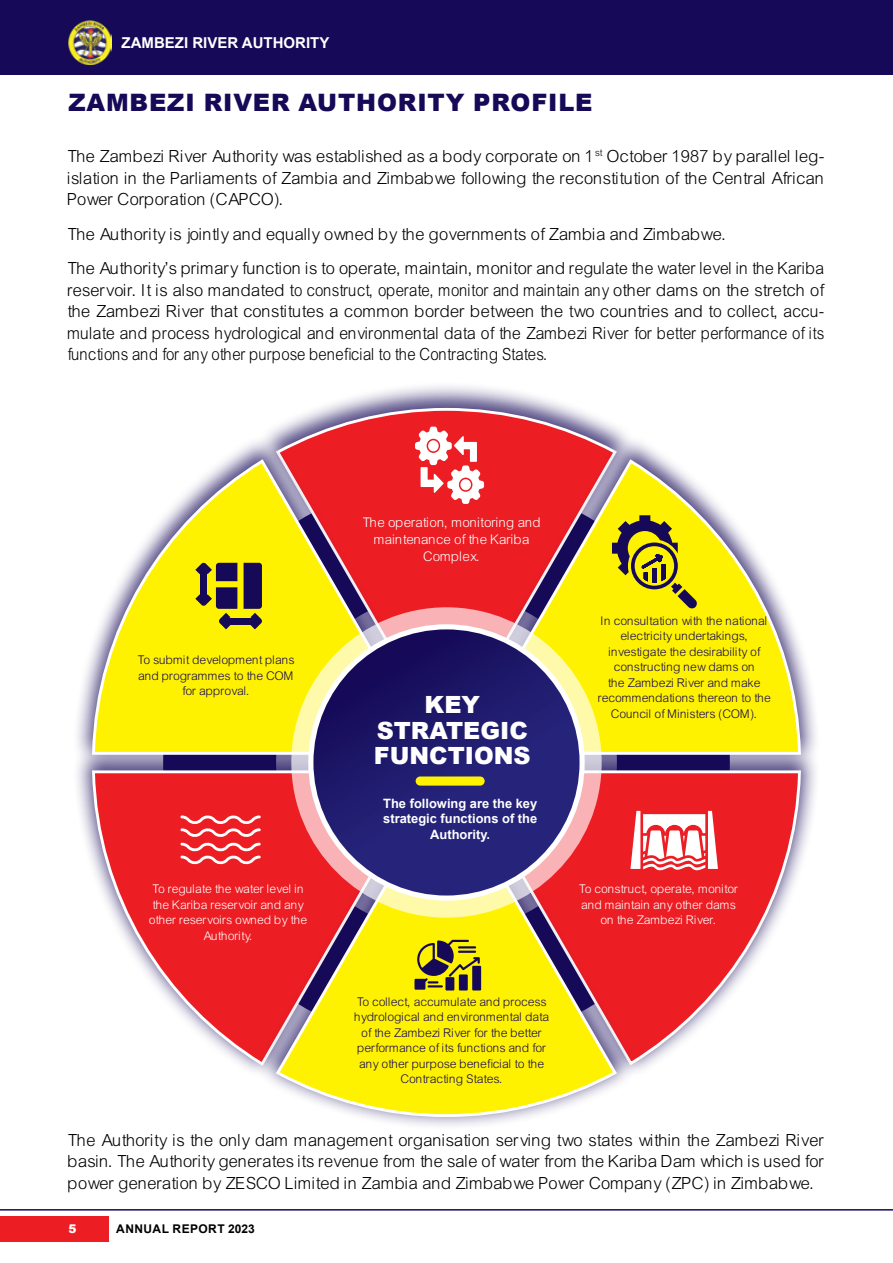
<style>
.page{position:relative;width:893px;height:1263px;background:#fff}
.page>*{position:absolute;margin:0;border:0;box-sizing:border-box;transform-origin:0 0}
.Heading_1{font:900 24px "Arial";letter-spacing:.035em;color:#150958}
.Heading_2{font:900 23.7px/25.7px "Arial";color:#fff;text-align:center}
.Body_Text{font:18px/21.6px "Arial Lgt";color:#000;text-align:justify}
.t1{font:700 15px "Arial";color:#fff}
.t2{font:14.4px/17.2px "Arial Lgt";color:#fff;text-align:center}
.t3{font:12.9px/15.5px "Arial Lgt";color:#150958;text-align:center}
.t4{font:12.9px/15.5px "Arial Lgt";color:#fff;text-align:center}
.t5{font:700 12.9px/15.5px "Arial";color:#fff;text-align:center}
.t6{font:700 12px "Arial";letter-spacing:.035em;color:#000}
.t7{font:900 12px "Arial";color:#fff}
</style>
<div class="page">
<div style="left:73px;top:743px;width:379px;height:336px;background:#150958;opacity:.75"></div>
<svg style="left:91px;top:769px;width:167px;height:299px"></svg>
<div style="left:442px;top:743px;width:379px;height:334px;background:#150958;opacity:.75"></div>
<svg style="left:636px;top:769px;width:166px;height:298px"></svg>
<div style="left:257px;top:382px;width:379px;height:377px;background:#150958;opacity:.75"></div>
<svg style="left:274px;top:406px;width:345px;height:29px"></svg>
<div style="left:442px;top:435px;width:379px;height:334px;background:#150958;opacity:.75"></div>
<svg style="left:457px;top:457px;width:345px;height:299px"></svg>
<div style="left:258px;top:753px;width:378px;height:378px;background:#150958;opacity:.75"></div>
<svg style="left:274px;top:775px;width:345px;height:343px;background:#ebaa2b"></svg>
<div style="left:73px;top:435px;width:379px;height:334px;background:#150958;opacity:.75"></div>
<svg style="left:91px;top:457px;width:344px;height:300px"></svg>
<svg style="left:291px;top:607px;width:311px;height:311px;background:#f6d4b4"></svg>
<svg style="left:308px;top:624px;width:277px;height:277px"></svg>
<svg style="left:313px;top:629px;width:267px;height:266px;background:#211c6f"></svg>
<div style="left:416px;top:776px;width:69px;height:10px;background:#fff200;border-radius:5px"></div>
<svg style="left:415px;top:427px;width:69px;height:77px"></svg>
<svg style="left:612px;top:515px;width:85px;height:94px;background:#bcaf18"></svg>
<svg style="left:195px;top:562px;width:67px;height:67px;background:#7e7230"></svg>
<svg style="left:180px;top:814px;width:81px;height:51px"></svg>
<div style="left:472px;top:966px;width:9px;height:24px;background:#150958"></div>
<svg style="left:414px;top:940px;width:66px;height:50px;background:#928528"></svg>
<svg style="left:630px;top:811px;width:88px;height:61px"></svg>
<div style="left:0;top:0;width:893px;height:75px;background:#150958"></div>
<div style="left:0;top:1216px;width:109px;height:25px;background:#ed1d24"></div>
<img style="left:68px;top:21px;width:43px;height:43px">
<hr style="left:0;top:1209px;width:893px;height:1px;background:#150958">
<p class="t1" style="left:122px;top:32px;width:209px">ZAMBEZI RIVER AUTHORITY</p>
<p class="Heading_1" style="left:68px;top:85px;width:526px">ZAMBEZI RIVER AUTHORITY PROFILE</p>
<p class="Body_Text" style="left:68px;top:146px;width:758px">The Zambezi River Authority was established as a body corporate on 1<sup>st</sup> October 1987 by parallel leg&shy;islation in the Parliaments of Zambia and Zimbabwe following the reconstitution of the Central African Power Corporation (CAPCO).</p>
<p class="Body_Text" style="left:68px;top:223px;width:658px">The Authority is jointly and equally owned by the governments of Zambia and Zimbabwe.</p>
<p class="Body_Text" style="left:68px;top:258px;width:758px">The Authority’s primary function is to operate, maintain, monitor and regulate the water level in the Kariba reservoir. It is also mandated to construct, operate, monitor and maintain any other dams on the stretch of the Zambezi River that constitutes a common border between the two countries and to collect, accu&shy;mulate and process hydrological and environmental data of the Zambezi River for better performance of its functions and for any other purpose beneficial to the Contracting States.</p>
<p class="t3" style="left:138px;top:652px;width:158px">To submit development plans and programmes to the COM for approval.</p>
<p class="t4" style="left:149px;top:881px;width:160px">To regulate the water level in the Kariba reservoir and any other reservoirs owned by the<br>Authority.</p>
<p class="t2" style="left:363px;top:513px;width:180px">The operation, monitoring and maintenance of the Kariba<br>Complex.</p>
<p class="Heading_2" style="left:374px;top:691px;width:158px">KEY<br>STRATEGIC<br>FUNCTIONS</p>
<p class="t5" style="left:383px;top:796px;width:156px">The following are the key strategic functions of the<br>Authority.</p>
<p class="t3" style="left:355px;top:994px;width:196px">To collect, accumulate and process hydrological and environmental data of the Zambezi River for the better performance of its functions and for any other purpose beneficial to the Contracting States.</p>
<p class="t3" style="left:598px;top:613px;width:174px">In consultation with the national electricity undertakings, investigate the desirability of constructing new dams on<br>the Zambezi River and make recommendations thereon to the<br>Council of Ministers (COM).</p>
<p class="t4" style="left:580px;top:881px;width:161px">To construct, operate, monitor and maintain any other dams on the Zambezi River.</p>
<p class="Body_Text" style="left:68px;top:1129px;width:758px">The Authority is the only dam management organisation serving two states within the Zambezi River basin. The Authority generates its revenue from the sale of water from the Kariba Dam which is used for power generation by ZESCO Limited in Zambia and Zimbabwe Power Company (ZPC) in Zimbabwe.</p>
<p class="t7" style="left:68px;top:1220px;width:10px">5</p>
<p class="t6" style="left:116px;top:1220px;width:140px">ANNUAL REPORT 2023</p>
</div>
